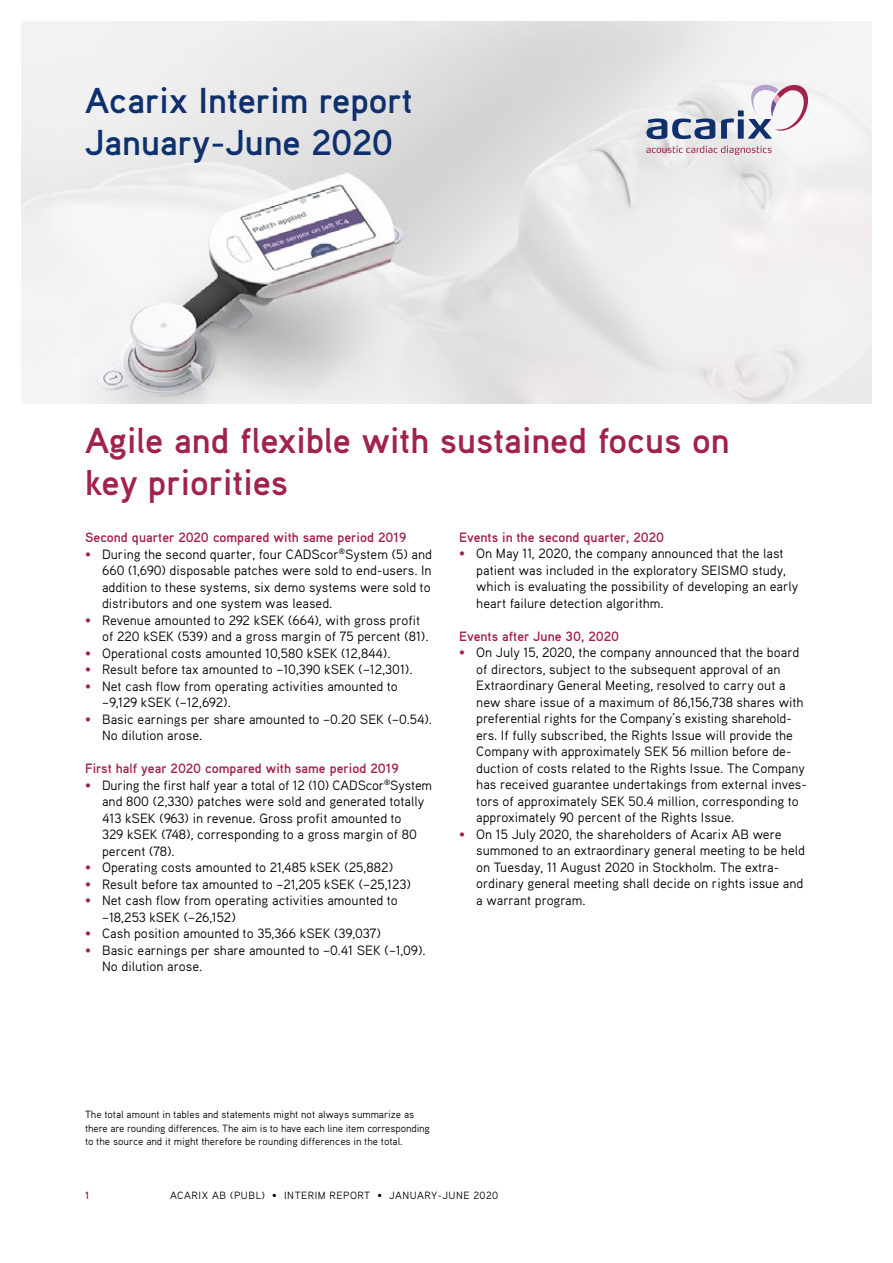
<style>
.page{position:relative;width:893px;height:1263px;background:#fff}
.page>*{position:absolute;margin:0;border:0;box-sizing:border-box;transform-origin:0 0}
.t1{font:700 36px/42px "Aaux Pro OT";color:#a1224c}
.t2{font:700 36px/42px "Aaux Pro OT";color:#0e306d}
.t3{font:13.5px/16.5px "Aaux Pro OT";color:#000}
.t4{font:700 13.5px "Aaux Pro OT";color:#a1224c}
.t5{font:10.5px/13.5px "Aaux Pro OT";color:#000}
.t6{font:10.5px "Aaux Pro OT";letter-spacing:.05em;color:#000}
.t7{font:700 10.5px "Aaux Pro OT";color:#a1224c}
.s1{color:#a1224c}
</style>
<div class="page">
<img style="left:21px;top:21px;width:851px;height:383px">
<svg style="left:646px;top:118px;width:69px;height:21px"></svg>
<svg style="left:721px;top:83px;width:89px;height:56px"></svg>
<svg style="left:646px;top:146px;width:125px;height:9px"></svg>
<h1 class="t2" style="left:85px;top:78px;width:329px">Acarix Interim report<br>January-June 2020</h1>
<h1 class="t1" style="left:85px;top:419px;width:646px">Agile and flexible with sustained focus on key priorities</h1>
<p class="t4" style="left:85px;top:529px;width:323px">Second quarter 2020 compared with same period 2019</p>
<p class="t3" style="left:102px;top:545px;width:331px;text-align:justify;text-indent:-17px"><span class="s1">•</span> During the second quarter, four CADScor<sup>®</sup>System (5) and 660 (1,690) disposable patches were sold to end-users. In addition to these systems, six demo systems were sold to distributors and one system was leased.</p>
<p class="t3" style="left:102px;top:611px;width:328px;text-indent:-17px"><span class="s1">•</span> Revenue amounted to 292 kSEK (664), with gross profit of 220 kSEK (539) and a gross margin of 75 percent (81).</p>
<p class="t3" style="left:85px;top:644px;width:307px"><span class="s1">•</span> Operational costs amounted 10,580 kSEK (12,844).</p>
<p class="t3" style="left:85px;top:661px;width:329px"><span class="s1">•</span> Result before tax amounted to –10,390 kSEK (–12,301).</p>
<p class="t3" style="left:102px;top:677px;width:297px;text-indent:-17px"><span class="s1">•</span> Net cash flow from operating activities amounted to –9,129 kSEK (–12,692).</p>
<p class="t3" style="left:102px;top:710px;width:332px;text-indent:-17px"><span class="s1">•</span> Basic earnings per share amounted to –0.20 SEK (–0.54).<br>No dilution arose.</p>
<p class="t4" style="left:85px;top:760px;width:315px">First half year 2020 compared with same period 2019</p>
<p class="t3" style="left:102px;top:776px;width:332px;text-indent:-17px"><span class="s1">•</span> During the first half year a total of 12 (10) CADScor<sup>®</sup>System and 800 (2,330) patches were sold and generated totally 413 kSEK (963) in revenue. Gross profit amounted to<br>329 kSEK (748), corresponding to a gross margin of 80 percent (78).</p>
<p class="t3" style="left:85px;top:859px;width:310px"><span class="s1">•</span> Operating costs amounted to 21,485 kSEK (25,882)</p>
<p class="t3" style="left:85px;top:875px;width:327px"><span class="s1">•</span> Result before tax amounted to –21,205 kSEK (–25,123)</p>
<p class="t3" style="left:102px;top:892px;width:297px;text-indent:-17px"><span class="s1">•</span> Net cash flow from operating activities amounted to –18,253 kSEK (–26,152)</p>
<p class="t3" style="left:85px;top:925px;width:297px"><span class="s1">•</span> Cash position amounted to 35,366 kSEK (39,037)</p>
<p class="t3" style="left:102px;top:941px;width:325px;text-indent:-17px"><span class="s1">•</span> Basic earnings per share amounted to –0.41 SEK (–1,09).<br>No dilution arose.</p>
<p class="t4" style="left:459px;top:529px;width:206px">Events in the second quarter, 2020</p>
<p class="t3" style="left:476px;top:545px;width:324px;text-indent:-17px"><span class="s1">•</span> On May 11, 2020, the company announced that the last patient was included in the exploratory SEISMO study, which is evaluating the possibility of developing an early heart failure detection algorithm.</p>
<p class="t4" style="left:459px;top:628px;width:161px">Events after June 30, 2020</p>
<p class="t3" style="left:476px;top:644px;width:332px;text-indent:-17px"><span class="s1">•</span> On July 15, 2020, the company announced that the board of directors, subject to the subsequent approval of an Extraordinary General Meeting, resolved to carry out a new share issue of a maximum of 86,156,738 shares with preferential rights for the Company’s existing sharehold&shy;ers. If fully subscribed, the Rights Issue will provide the Company with approximately SEK 56 million before de&shy;duction of costs related to the Rights Issue. The Company has received guarantee undertakings from external inves&shy;tors of approximately SEK 50.4 million, corresponding to approximately 90 percent of the Rights Issue.</p>
<p class="t3" style="left:476px;top:826px;width:330px;text-indent:-17px"><span class="s1">•</span> On 15 July 2020, the shareholders of Acarix AB were summoned to an extraordinary general meeting to be held on Tuesday, 11 August 2020 in Stockholm. The extra&shy;ordinary general meeting shall decide on rights issue and a warrant program.</p>
<p class="t5" style="left:85px;top:1107px;width:346px">The total amount in tables and statements might not always summarize as there are rounding differences. The aim is to have each line item corresponding to the source and it might therefore be rounding differences in the total.</p>
<p class="t7" style="left:85px;top:1188px;width:6px">1</p>
<p class="t6" style="left:170px;top:1188px;width:330px">ACARIX AB (PUBL) • INTERIM REPORT • JANUARY-JUNE 2020</p>
</div>
